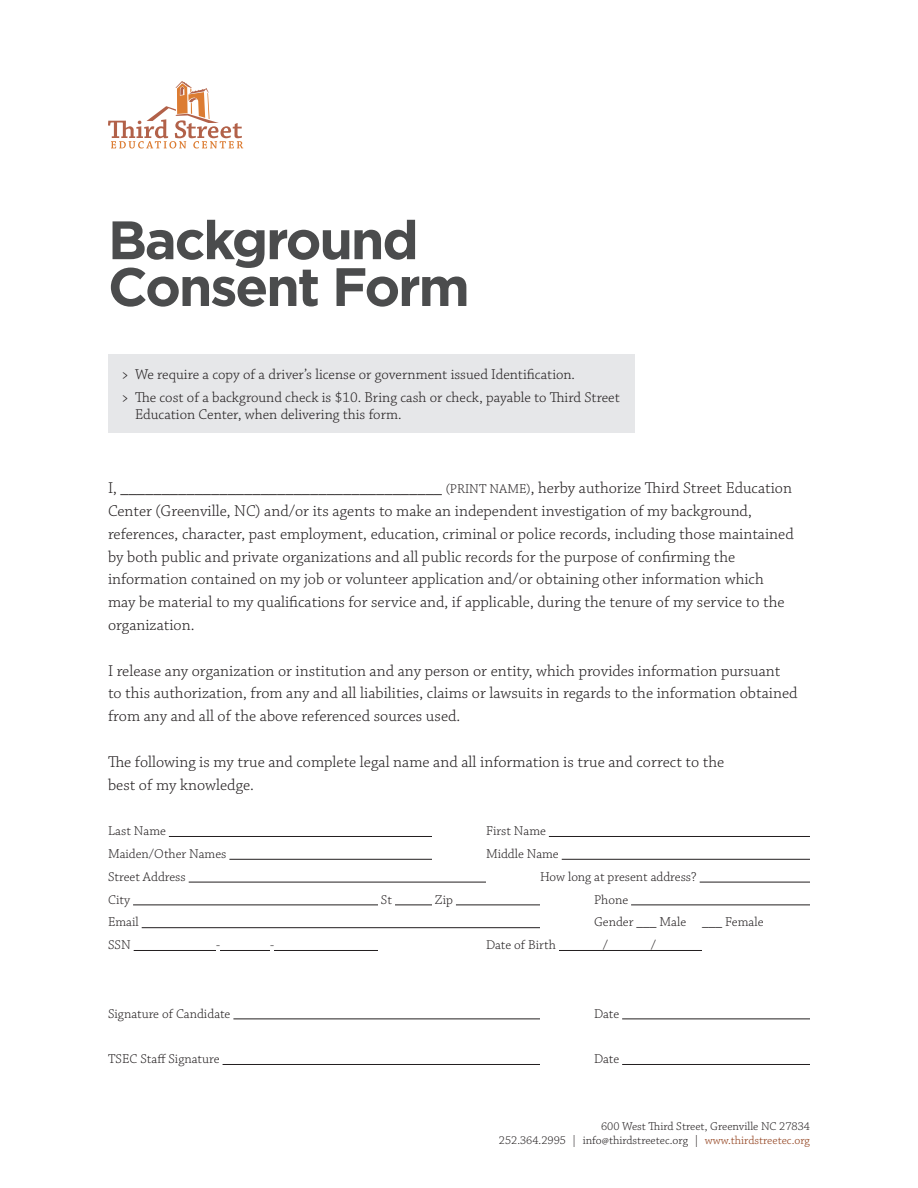
<style>
.page{position:relative;width:918px;height:1188px;background:#fff}
.page>*{position:absolute;margin:0;border:0;box-sizing:border-box;transform-origin:0 0}
.t1{font:700 54px/46.8px "Gotham";letter-spacing:-.04em;color:#4b4c4d}
.t2{font:300 16.5px/22.8px "Chaparral Pro";color:#231f20}
.t3{font:300 15px/16.8px "Chaparral Pro";color:#231f20}
.t4{font:300 13.5px "Chaparral Pro";color:#231f20}
.t5{font:300 12px "Chaparral Pro";color:#231f20}
.s1{font-size:13.5px}
.s2{color:#8e3b16}
</style>
<div class="page">
<svg style="left:108px;top:81px;width:135px;height:67px"></svg>
<div style="left:108px;top:354px;width:526px;height:79px;background:#e6e7e9"></div>
<hr style="left:169px;top:836px;width:263px;height:1px;background:#231f20">
<hr style="left:549px;top:836px;width:261px;height:1px;background:#231f20">
<hr style="left:229px;top:859px;width:203px;height:1px;background:#231f20">
<hr style="left:562px;top:859px;width:248px;height:1px;background:#231f20">
<hr style="left:189px;top:882px;width:297px;height:1px;background:#231f20">
<hr style="left:700px;top:882px;width:110px;height:1px;background:#231f20">
<hr style="left:133px;top:905px;width:245px;height:1px;background:#231f20">
<hr style="left:395px;top:905px;width:37px;height:1px;background:#231f20">
<hr style="left:456px;top:905px;width:84px;height:1px;background:#231f20">
<hr style="left:631px;top:905px;width:179px;height:1px;background:#231f20">
<hr style="left:142px;top:927px;width:398px;height:1px;background:#231f20">
<hr style="left:134px;top:950px;width:82px;height:1px;background:#231f20">
<hr style="left:220px;top:950px;width:50px;height:1px;background:#231f20">
<hr style="left:274px;top:950px;width:104px;height:1px;background:#231f20">
<hr style="left:559px;top:950px;width:143px;height:1px;background:#231f20">
<hr style="left:233px;top:1019px;width:307px;height:1px;background:#231f20">
<hr style="left:622px;top:1019px;width:188px;height:1px;background:#231f20">
<hr style="left:223px;top:1064px;width:317px;height:1px;background:#231f20">
<hr style="left:622px;top:1064px;width:188px;height:1px;background:#231f20">
<p class="t1" style="left:108px;top:216px;width:363px">Background<br>Consent Form</p>
<p class="t3" style="left:122px;top:366px;width:455px">&gt; We require a copy of a driver’s license or government issued Identification.</p>
<p class="t3" style="left:135px;top:390px;width:486px;text-indent:-14px">&gt; The cost of a background check is $10. Bring cash or check, payable to Third Street<br>Education Center, when delivering this form.</p>
<p class="t2" style="left:108px;top:477px;width:687px">I, _______________________________________ <span class="s1">(PRINT NAME)</span>, herby authorize Third Street Education Center (Greenville, NC) and/or its agents to make an independent investigation of my background, references, character, past employment, education, criminal or police records, including those maintained by both public and private organizations and all public records for the purpose of confirming the information contained on my job or volunteer application and/or obtaining other information which may be material to my qualifications for service and, if applicable, during the tenure of my service to the organization.</p>
<p class="t2" style="left:108px;top:660px;width:691px">I release any organization or institution and any person or entity, which provides information pursuant to this authorization, from any and all liabilities, claims or lawsuits in regards to the information obtained from any and all of the above referenced sources used.</p>
<p class="t2" style="left:108px;top:751px;width:618px">The following is my true and complete legal name and all information is true and correct to the</p>
<p class="t2" style="left:108px;top:774px;width:147px">best of my knowledge.</p>
<p class="t4" style="left:108px;top:824px;width:59px">Last Name</p>
<p class="t4" style="left:486px;top:824px;width:61px">First Name</p>
<p class="t4" style="left:108px;top:846px;width:120px">Maiden/Other Names</p>
<p class="t4" style="left:486px;top:846px;width:74px">Middle Name</p>
<p class="t4" style="left:108px;top:869px;width:79px">Street Address</p>
<p class="t4" style="left:540px;top:869px;width:158px">How long at present address?</p>
<p class="t4" style="left:108px;top:892px;width:24px">City</p>
<p class="t4" style="left:381px;top:892px;width:13px">St</p>
<p class="t4" style="left:435px;top:892px;width:20px">Zip</p>
<p class="t4" style="left:594px;top:892px;width:36px">Phone</p>
<p class="t4" style="left:108px;top:915px;width:32px">Email</p>
<p class="t4" style="left:594px;top:915px;width:171px">Gender ___ Male ___ Female</p>
<p class="t4" style="left:108px;top:938px;width:24px">SSN</p>
<p class="t4" style="left:216px;top:938px;width:6px">-</p>
<p class="t4" style="left:270px;top:938px;width:6px">-</p>
<p class="t4" style="left:486px;top:938px;width:72px">Date of Birth</p>
<p class="t4" style="left:603px;top:938px;width:7px">/</p>
<p class="t4" style="left:651px;top:938px;width:7px">/</p>
<p class="t4" style="left:108px;top:1006px;width:124px">Signature of Candidate</p>
<p class="t4" style="left:594px;top:1006px;width:27px">Date</p>
<p class="t4" style="left:108px;top:1052px;width:113px">TSEC Staff Signature</p>
<p class="t4" style="left:594px;top:1052px;width:27px">Date</p>
<p class="t5" style="left:601px;top:1120px;width:210px">600 West Third Street, Greenville NC 27834</p>
<p class="t5" style="left:499px;top:1134px;width:313px">252.364.2995 | info@thirdstreetec.org | <span class="s2">www.thirdstreetec.org</span></p>
</div>
